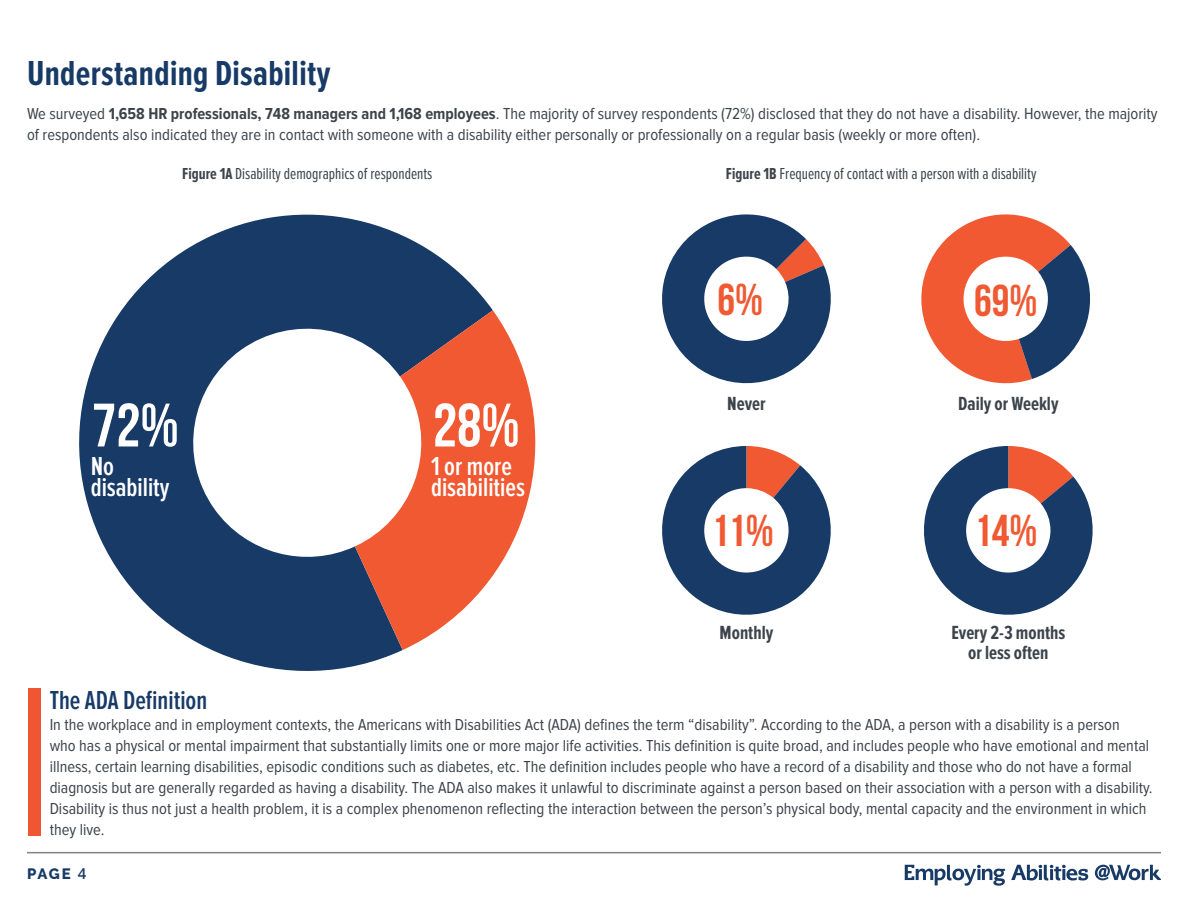
<style>
.page{position:relative;width:1188px;height:918px;background:#fff}
.page>*{position:absolute;margin:0;border:0;box-sizing:border-box;transform-origin:0 0}
.t1{font:61.2px "Bebas Neue";color:#fff}
.t2{font:44.55px "Bebas Neue";color:#f05932}
.t3{font:700 44.55px "Bebas Neue";color:#f05932}
.t4{font:700 36px "Proxima Nova Ex Cn";letter-spacing:.01em;color:#173a67}
.t5{font:600 27px/21px "Proxima Nova Ex Cn";color:#fff}
.t6{font:600 27px "Proxima Nova Ex Cn";color:#173a67}
.t7{font:700 19.8px/19.5px "Proxima Nova Ex Cn";color:#3c434a;text-align:center}
.t8{font:16.5px/21px "Proxima Nova Cond";color:#3c434a}
.t9{font:16.5px "Proxima Nova Ex Cn";color:#3c434a}
.t10{font:800 15px "Raleway";color:#173a67}
.s1{font-weight:700}
.s2{font-family:"Open Sans";font-weight:600}
</style>
<div class="page">
<hr style="left:27px;top:852px;width:1134px;height:1px;background:#3c434a">
<svg style="left:1095px;top:865px;width:66px;height:15px"></svg>
<svg style="left:905px;top:865px;width:100px;height:21px"></svg>
<svg style="left:1011px;top:865px;width:77px;height:16px"></svg>
<div style="left:28px;top:688px;width:13px;height:148px;background:#f05632"></div>
<svg style="left:79px;top:214px;width:414px;height:457px;fill:#173a67"></svg>
<svg style="left:355px;top:310px;width:181px;height:340px;fill:#f05932"></svg>
<svg style="left:662px;top:214px;width:169px;height:170px"></svg>
<svg style="left:662px;top:446px;width:169px;height:169px"></svg>
<svg style="left:924px;top:446px;width:169px;height:169px"></svg>
<svg style="left:921px;top:214px;width:169px;height:170px"></svg>
<h3 class="t4" style="left:27px;top:53px;width:305px">Understanding Disability</h3>
<p class="t8" style="left:27px;top:104px;width:1132px">We surveyed <span class="s1">1,658 HR professionals, 748 managers and 1,168 employees</span>. The majority of survey respondents (72%) disclosed that they do not have a disability. However, the majority of respondents also indicated they are in contact with someone with a disability either personally or professionally on a regular basis (weekly or more often).</p>
<p class="t9" style="left:182px;top:164px;width:252px"><span class="s1">Figure 1A</span> Disability demographics of respondents</p>
<p class="t9" style="left:726px;top:164px;width:312px"><span class="s1">Figure 1B</span> Frequency of contact with a person with a disability</p>
<h1 class="t1" style="left:92px;top:392px;width:88px">72%</h1>
<h1 class="t1" style="left:433px;top:392px;width:88px">28%</h1>
<h3 class="t5" style="left:91px;top:456px;width:80px">No disability</h3>
<h3 class="t5" style="left:431px;top:456px;width:95px">1 or more disabilities</h3>
<h2 class="t3" style="left:717px;top:275px;width:47px">6%</h2>
<h2 class="t2" style="left:974px;top:276px;width:65px">69%</h2>
<p class="t7" style="left:727px;top:394px;width:40px">Never</p>
<p class="t7" style="left:958px;top:394px;width:102px">Daily or Weekly</p>
<h2 class="t3" style="left:711px;top:506px;width:64px">11%</h2>
<h2 class="t2" style="left:974px;top:506px;width:65px">14%</h2>
<p class="t7" style="left:720px;top:624px;width:55px">Monthly</p>
<p class="t7" style="left:951px;top:624px;width:115px">Every 2-3 months or less often</p>
<h3 class="t6" style="left:50px;top:685px;width:159px">The ADA Definition</h3>
<p class="t8" style="left:50px;top:715px;width:1105px">In the workplace and in employment contexts, the Americans with Disabilities Act (ADA) defines the term “disability”. According to the ADA, a person with a disability is a person<br>who has a physical or mental impairment that substantially limits one or more major life activities. This definition is quite broad, and includes people who have emotional and mental illness, certain learning disabilities, episodic conditions such as diabetes, etc. The definition includes people who have a record of a disability and those who do not have a formal diagnosis but are generally regarded as having a disability. The ADA also makes it unlawful to discriminate against a person based on their association with a person with a disability.<br>Disability is thus not just a health problem, it is a complex phenomenon reflecting the interaction between the person’s physical body, mental capacity and the environment in which they live.</p>
<p class="t10" style="left:27px;top:865px;width:61px">PAGE <span class="s2">4</span></p>
</div>
